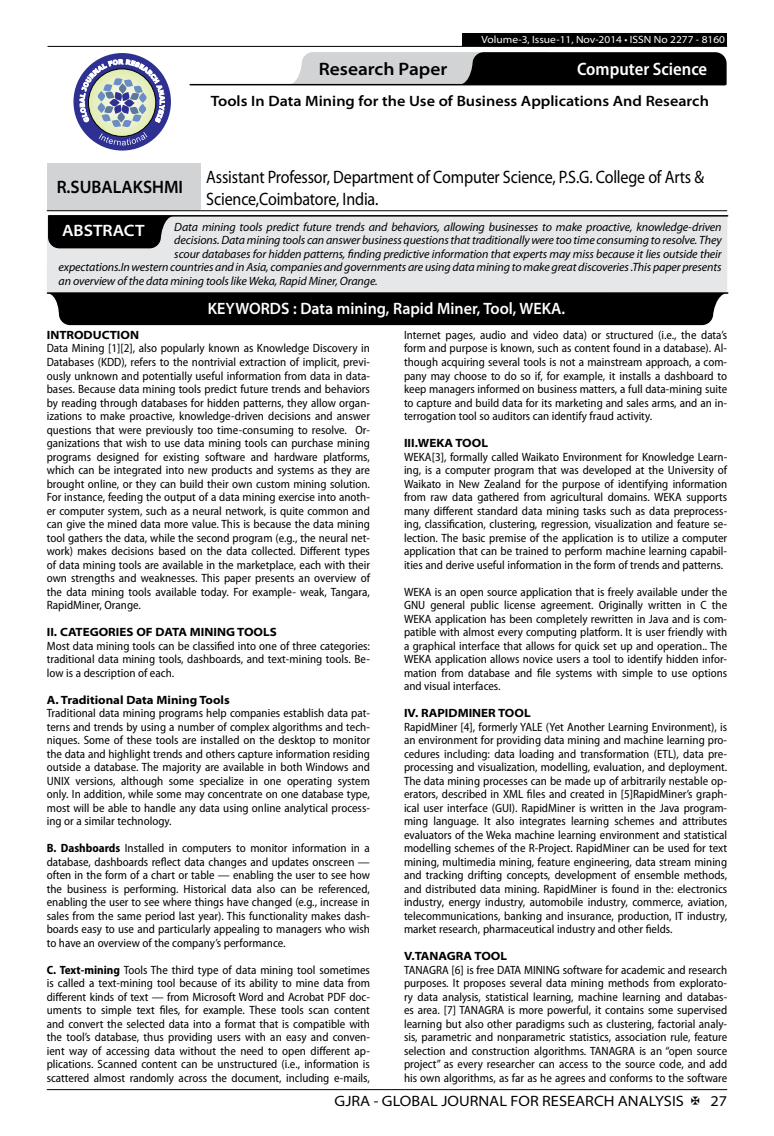
<style>
.page{position:relative;width:774px;height:1136px;background:#fff}
.page>*{position:absolute;margin:0;border:0;box-sizing:border-box;transform-origin:0 0}
.t1{font:18px/21.6px "Myriad Pro";letter-spacing:-.01em;color:#000;scale:.89 1}
.t2{font:600 semi-condensed 18px "Myriad Pro";color:#fff}
.t3{font:600 semi-expanded 18px "Myriad Pro";color:#000}
.t4{font:600 semi-expanded 18px "Myriad Pro";color:#000;scale:.9 1}
.t5{font:600 semi-expanded 16.5px "Myriad Pro";color:#fff;scale:.9 1}
.t6{font:600 semi-expanded 16.5px "Myriad Pro";color:#fff}
.t7{font:600 semi-expanded 15px "Myriad Pro";color:#000}
.t8{font:semi-expanded 15px "Myriad Pro";color:#000}
.t9{font:semi-condensed 12px/13.5px "Myriad Pro";color:#000;text-align:justify}
.t10{font:italic 12px "Myriad Pro";letter-spacing:-.01em;color:#000}
.t11{font:700 semi-expanded 12px "Myriad Pro";color:#000}
.t12{font:semi-expanded 10.5px "Myriad Pro";color:#fff}
.s1{font-weight:700}
</style>
<div class="page">
<hr style="left:47px;top:1089px;width:680px;height:1px;background:#000">
<div style="left:462px;top:33px;width:265px;height:13px;background:#000"></div>
<hr style="left:47px;top:46px;width:680px;height:1px;background:#000">
<svg style="left:288px;top:52px;width:439px;height:33px;background:#5a5a5b"></svg>
<hr style="left:190px;top:84px;width:535px;height:1px;background:#000">
<div style="left:73px;top:53px;width:98px;height:97px;background:#2e3092;border-radius:50%"></div>
<svg style="left:80px;top:59px;width:85px;height:86px"></svg>
<div style="left:47px;top:164px;width:153px;height:47px;background:#d1d3d4"></div>
<hr style="left:47px;top:210px;width:153px;height:1px;background:#000">
<hr style="left:200px;top:210px;width:527px;height:1px;background:#000">
<div style="left:47px;top:215px;width:680px;height:77px;background:#e6e7e8"></div>
<hr style="left:49px;top:215px;width:679px;height:1px;background:#000">
<svg style="left:48px;top:216px;width:126px;height:32px;background:#161616"></svg>
<hr style="left:47px;top:292px;width:681px;height:2px;background:#000">
<div style="left:47px;top:293px;width:680px;height:32px;background:#000"></div>
<div style="left:69px;top:301px;width:635px;height:13px;background:#000"></div>
<p class="t12" style="left:481px;top:34px;width:245px">Volume-3, Issue-11, Nov-2014 • ISSN No 2277 - 8160</p>
<h1 class="t3" style="left:319px;top:59px;width:130px">Research Paper</h1>
<h1 class="t2" style="left:577px;top:59px;width:132px">Computer Science</h1>
<p class="t7" style="left:211px;top:92px;width:500px">Tools In Data Mining for the Use of Business Applications And Research</p>
<h1 class="t4" style="left:57px;top:176px;width:142px">R.SUBALAKSHMI</h1>
<h1 class="t1" style="left:206px;top:167px;width:561px">Assistant Professor, Department of Computer Science, P.S.G. College of Arts &amp;<br>Science,Coimbatore, India.</h1>
<p class="t10" style="left:174px;top:220px;width:549px">Data mining tools predict future trends and behaviors, allowing businesses to make proactive, knowledge-driven</p>
<p class="t10" style="left:174px;top:233px;width:549px">decisions. Data mining tools can answer business questions that traditionally were too time consuming to resolve. They</p>
<p class="t10" style="left:174px;top:247px;width:549px">scour databases for hidden patterns, finding predictive information that experts may miss because it lies outside their</p>
<p class="t10" style="left:59px;top:260px;width:664px">expectations.In western countries and in Asia, companies and governments are using data mining to make great discoveries .This paper presents</p>
<p class="t10" style="left:59px;top:274px;width:321px">an overview of the data mining tools like Weka, Rapid Miner, Orange.</p>
<h2 class="t6" style="left:62px;top:221px;width:84px">ABSTRACT</h2>
<h2 class="t5" style="left:208px;top:299px;width:398px">KEYWORDS : Data mining, Rapid Miner, Tool, WEKA.</h2>
<p class="t11" style="left:47px;top:328px;width:94px">INTRODUCTION</p>
<p class="t9" style="left:47px;top:342px;width:325px">Data Mining [1][2], also popularly known as Knowledge Discovery in Databases (KDD), refers to the nontrivial extraction of implicit, previ&shy;ously unknown and potentially useful information from data in data&shy;bases. Because data mining tools predict future trends and behaviors by reading through databases for hidden patterns, they allow organ&shy;izations to make proactive, knowledge-driven decisions and answer questions that were previously too time-consuming to resolve. Or&shy;ganizations that wish to use data mining tools can purchase mining programs designed for existing software and hardware platforms, which can be integrated into new products and systems as they are brought online, or they can build their own custom mining solution.<br>For instance, feeding the output of a data mining exercise into anoth&shy;er computer system, such as a neural network, is quite common and can give the mined data more value. This is because the data mining tool gathers the data, while the second program (e.g., the neural net&shy;work) makes decisions based on the data collected. Different types of data mining tools are available in the marketplace, each with their own strengths and weaknesses. This paper presents an overview of the data mining tools available today. For example- weak, Tangara, RapidMiner, Orange.</p>
<p class="t11" style="left:47px;top:625px;width:232px">II. CATEGORIES OF DATA MINING TOOLS</p>
<p class="t9" style="left:47px;top:639px;width:325px">Most data mining tools can be classified into one of three categories: traditional data mining tools, dashboards, and text-mining tools. Be&shy;low is a description of each.</p>
<p class="t11" style="left:47px;top:692px;width:184px">A. Traditional Data Mining Tools</p>
<p class="t9" style="left:47px;top:706px;width:325px">Traditional data mining programs help companies establish data pat&shy;terns and trends by using a number of complex algorithms and tech&shy;niques. Some of these tools are installed on the desktop to monitor the data and highlight trends and others capture information residing outside a database. The majority are available in both Windows and UNIX versions, although some specialize in one operating system only. In addition, while some may concentrate on one database type, most will be able to handle any data using online analytical process&shy;ing or a similar technology.</p>
<p class="t9" style="left:47px;top:841px;width:325px"><span class="s1">B. Dashboards</span> Installed in computers to monitor information in a database, dashboards reflect data changes and updates onscreen — often in the form of a chart or table — enabling the user to see how the business is performing. Historical data also can be referenced, enabling the user to see where things have changed (e.g., increase in sales from the same period last year). This functionality makes dash&shy;boards easy to use and particularly appealing to managers who wish to have an overview of the company’s performance.</p>
<p class="t9" style="left:47px;top:963px;width:325px"><span class="s1">C. Text-mining</span> Tools The third type of data mining tool sometimes is called a text-mining tool because of its ability to mine data from different kinds of text — from Microsoft Word and Acrobat PDF doc&shy;uments to simple text files, for example. These tools scan content and convert the selected data into a format that is compatible with the tool’s database, thus providing users with an easy and conven&shy;ient way of accessing data without the need to open different ap&shy;plications. Scanned content can be unstructured (i.e., information is scattered almost randomly across the document, including e-mails,</p>
<p class="t9" style="left:404px;top:328px;width:325px">Internet pages, audio and video data) or structured (i.e., the data’s form and purpose is known, such as content found in a database). Al&shy;though acquiring several tools is not a mainstream approach, a com&shy;pany may choose to do so if, for example, it installs a dashboard to keep managers informed on business matters, a full data-mining suite to capture and build data for its marketing and sales arms, and an in&shy;terrogation tool so auditors can identify fraud activity.</p>
<p class="t11" style="left:404px;top:436px;width:86px">III.WEKA TOOL</p>
<p class="t9" style="left:404px;top:450px;width:325px">WEKA[3], formally called Waikato Environment for Knowledge Learn&shy;ing, is a computer program that was developed at the University of Waikato in New Zealand for the purpose of identifying information from raw data gathered from agricultural domains. WEKA supports many different standard data mining tasks such as data preprocess&shy;ing, classification, clustering, regression, visualization and feature se&shy;lection. The basic premise of the application is to utilize a computer application that can be trained to perform machine learning capabil&shy;ities and derive useful information in the form of trends and patterns.</p>
<p class="t9" style="left:404px;top:585px;width:325px">WEKA is an open source application that is freely available under the GNU general public license agreement. Originally written in C the WEKA application has been completely rewritten in Java and is com&shy;patible with almost every computing platform. It is user friendly with a graphical interface that allows for quick set up and operation.. The WEKA application allows novice users a tool to identify hidden infor&shy;mation from database and file systems with simple to use options and visual interfaces.</p>
<p class="t11" style="left:404px;top:706px;width:128px">IV. RAPIDMINER TOOL</p>
<p class="t9" style="left:404px;top:720px;width:325px">RapidMiner [4], formerly YALE (Yet Another Learning Environment), is an environment for providing data mining and machine learning pro&shy;cedures including: data loading and transformation (ETL), data pre&shy;processing and visualization, modelling, evaluation, and deployment.<br>The data mining processes can be made up of arbitrarily nestable op&shy;erators, described in XML files and created in [5]RapidMiner’s graph&shy;ical user interface (GUI). RapidMiner is written in the Java program&shy;ming language. It also integrates learning schemes and attributes evaluators of the Weka machine learning environment and statistical modelling schemes of the R-Project. RapidMiner can be used for text mining, multimedia mining, feature engineering, data stream mining and tracking drifting concepts, development of ensemble methods, and distributed data mining. RapidMiner is found in the: electronics industry, energy industry, automobile industry, commerce, aviation, telecommunications, banking and insurance, production, IT industry, market research, pharmaceutical industry and other fields.</p>
<p class="t11" style="left:404px;top:949px;width:105px">V.TANAGRA TOOL</p>
<p class="t9" style="left:404px;top:963px;width:325px">TANAGRA [6] is free DATA MINING software for academic and research purposes. It proposes several data mining methods from explorato&shy;ry data analysis, statistical learning, machine learning and databas&shy;es area. [7] TANAGRA is more powerful, it contains some supervised learning but also other paradigms such as clustering, factorial analy&shy;sis, parametric and nonparametric statistics, association rule, feature selection and construction algorithms. TANAGRA is an “open source project” as every researcher can access to the source code, and add his own algorithms, as far as he agrees and conforms to the software</p>
<p class="t8" style="left:335px;top:1092px;width:351px">GJRA - GLOBAL JOURNAL FOR RESEARCH ANALYSIS</p>
<p class="t8" style="left:710px;top:1092px;width:18px">27</p>
</div>
